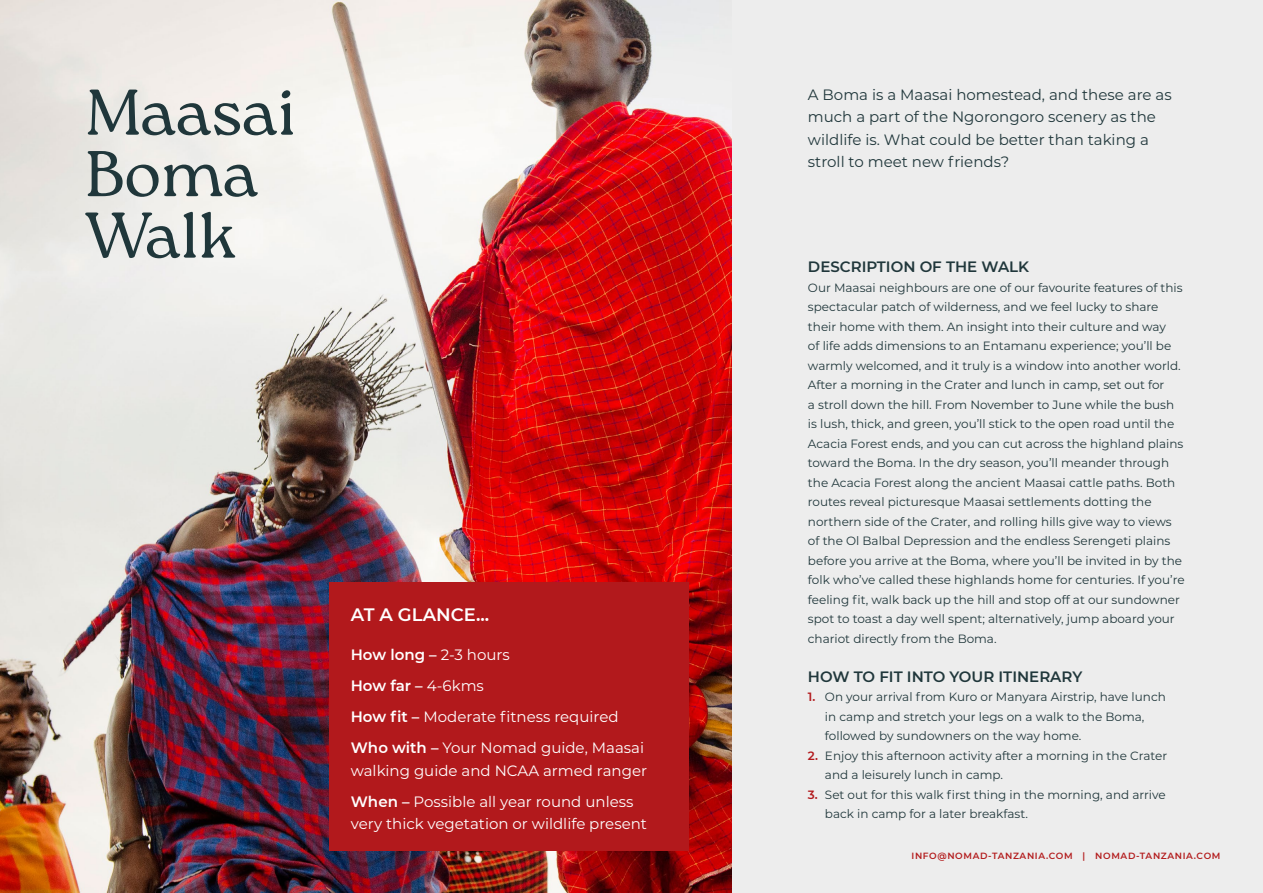
<style>
.page{position:relative;width:1263px;height:893px;background:#fff}
.page>*{position:absolute;margin:0;border:0;box-sizing:border-box;transform-origin:0 0}
.t1{font:300 64.5px/61.5px "Roca One";color:#20373b}
.t2{font:600 18px "Montserrat";color:#fff}
.t3{font:15px/31px "Montserrat";color:#fff}
.t4{font:15px/22.5px "Montserrat";color:#20373b}
.t5{font:600 15px "Montserrat";color:#20373b}
.t6{font:12px/19.5px "Montserrat";color:#20373b}
.t7{font:600 9px "Montserrat";letter-spacing:.07em;color:#b31c1d}
.s1{font-weight:600}
.s2{font-weight:600;color:#b2191c}
</style>
<div class="page">
<div style="left:0;top:0;width:1263px;height:893px;background:linear-gradient(to bottom,#ededed,#ededed)"></div>
<img style="left:0;top:0;width:731px;height:893px">
<div style="left:330px;top:582px;width:359px;height:268px;background:#b2191c"></div>
<h1 class="t1" style="left:85px;top:89px;width:213px">Maasai<br>Boma<br>Walk</h1>
<h2 class="t2" style="left:351px;top:601px;width:140px">AT A GLANCE...</h2>
<p class="t3" style="left:351px;top:639px;width:295px"><span class="s1">How long –</span> 2-3 hours<br><span class="s1">How far –</span> 4-6kms<br><span class="s1">How fit –</span> Moderate fitness required<br><span class="s1">Who with –</span> Your Nomad guide, Maasai</p>
<p class="t3" style="left:351px;top:754px;width:298px">walking guide and NCAA armed ranger<br><span class="s1">When –</span> Possible all year round unless</p>
<p class="t3" style="left:351px;top:808px;width:298px">very thick vegetation or wildlife present</p>
<p class="t4" style="left:808px;top:82px;width:365px">A Boma is a Maasai homestead, and these are as much a part of the Ngorongoro scenery as the wildlife is. What could be better than taking a stroll to meet new friends?</p>
<p class="t5" style="left:808px;top:256px;width:223px">DESCRIPTION OF THE WALK</p>
<p class="t6" style="left:808px;top:277px;width:378px">Our Maasai neighbours are one of our favourite features of this spectacular patch of wilderness, and we feel lucky to share their home with them. An insight into their culture and way<br>of life adds dimensions to an Entamanu experience; you’ll be warmly welcomed, and it truly is a window into another world.<br>After a morning in the Crater and lunch in camp, set out for<br>a stroll down the hill. From November to June while the bush is lush, thick, and green, you’ll stick to the open road until the Acacia Forest ends, and you can cut across the highland plains toward the Boma. In the dry season, you’ll meander through the Acacia Forest along the ancient Maasai cattle paths. Both routes reveal picturesque Maasai settlements dotting the northern side of the Crater, and rolling hills give way to views of the Ol Balbal Depression and the endless Serengeti plains before you arrive at the Boma, where you’ll be invited in by the folk who’ve called these highlands home for centuries. If you’re feeling fit, walk back up the hill and stop off at our sundowner spot to toast a day well spent; alternatively, jump aboard your chariot directly from the Boma.</p>
<p class="t5" style="left:808px;top:666px;width:276px">HOW TO FIT INTO YOUR ITINERARY</p>
<p class="t6" style="left:825px;top:687px;width:342px;text-indent:-17px"><span class="s2">1.</span> On your arrival from Kuro or Manyara Airstrip, have lunch in camp and stretch your legs on a walk to the Boma, followed by sundowners on the way home.</p>
<p class="t6" style="left:825px;top:745px;width:344px;text-indent:-17px"><span class="s2">2.</span> Enjoy this afternoon activity after a morning in the Crater and a leisurely lunch in camp.</p>
<p class="t6" style="left:825px;top:784px;width:342px;text-indent:-17px"><span class="s2">3.</span> Set out for this walk first thing in the morning, and arrive back in camp for a later breakfast.</p>
<p class="t7" style="left:911px;top:850px;width:310px">INFO@NOMAD-TANZANIA.COM | NOMAD-TANZANIA.COM</p>
</div>
